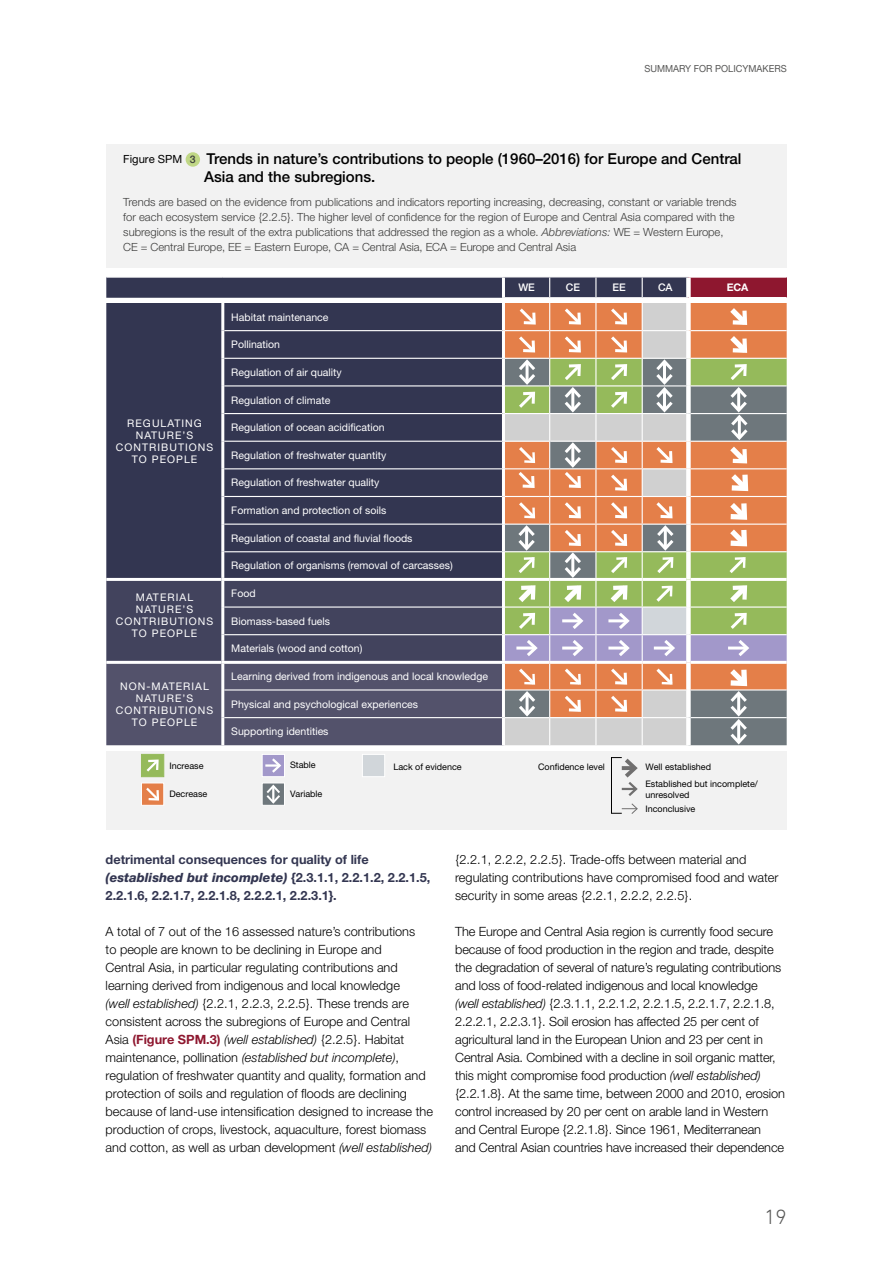
<style>
.page{position:relative;width:893px;height:1263px;background:#fff}
.page>*{position:absolute;margin:0;border:0;box-sizing:border-box;transform-origin:0 0}
.t1{font:300 21px "DIN Next LT Pro";color:#575756}
.t2{font:500 15px/18px "Helvetica Neue LT Pro";color:#000}
.t3{font:300 12.75px/18px "Helvetica Neue LT Std";letter-spacing:-.01em;color:#000}
.t4{font:700 12.75px/18px "Helvetica Neue LT Std";color:#333651}
.t5{font:300 11.25px/15px "Helvetica Neue LT Std";color:#3c3c3b}
.t6{font:10.5px "Helvetica Neue LT Std";color:#fff}
.t7{font:10.5px/12px "Helvetica Neue LT Std";letter-spacing:.1em;color:#fff;text-align:center}
.t8{font:500 10.5px "Helvetica Neue LT Pro";color:#fff}
.t9{font:700 10.5px "Helvetica Neue LT Pro";color:#fff}
.t10{font:9.75px "Helvetica Neue LT Std";color:#575756;scale:.95 1}
.t11{font:9px/17.2px "Helvetica Neue LT Pro";color:#000}
.s1{font-weight:400;font-size:11.25px}
.s2{font-size:10.5px;color:#3c3c3b}
.s3{font-style:italic}
.s4{font-weight:800;font-style:italic}
.s5{font-weight:700;color:#8e172f}
</style>
<div class="page">
<div style="left:106px;top:751px;width:681px;height:78px;background:#f2f2f2"></div>
<div style="left:106px;top:145px;width:681px;height:123px;background:#f2f2f2"></div>
<div style="left:186px;top:152px;width:14px;height:15px;background:#c0d786;border-radius:50%"></div>
<svg style="left:106px;top:277px;width:681px;height:469px;background:#786e71"></svg>
<svg style="left:622px;top:758px;width:16px;height:56px"></svg>
<div style="left:611px;top:757px;width:11px;height:57px;border:1px solid #000"></div>
<div style="left:362px;top:754px;width:23px;height:23px;background:#d1d6da;border:1px solid #fff"></div>
<div style="left:141px;top:783px;width:23px;height:22px;background:#e47f49;border:1px solid #fff"></div>
<svg style="left:146px;top:787px;width:13px;height:14px"></svg>
<div style="left:262px;top:754px;width:23px;height:23px;background:#a298ca;border:1px solid #fff"></div>
<hr style="left:265px;top:764px;width:15px;height:3px;background:#fff">
<svg style="left:270px;top:758px;width:11px;height:15px"></svg>
<div style="left:141px;top:754px;width:23px;height:23px;background:#95ba5b"></div>
<svg style="left:146px;top:759px;width:13px;height:13px"></svg>
<div style="left:262px;top:783px;width:23px;height:22px;background:#6e777c;border:1px solid #fff"></div>
<svg style="left:264px;top:783px;width:18px;height:22px"></svg>
<p class="t10" style="left:644px;top:63px;width:151px">SUMMARY FOR POLICYMAKERS</p>
<p class="t2" style="left:204px;top:150px;width:539px;text-indent:-81px"><span class="s1">Figure SPM</span> <span class="s2">3</span> Trends in nature’s contributions to people (1960–2016) for Europe and Central<br>Asia and the subregions.</p>
<p class="t5" style="left:123px;top:194px;width:615px">Trends are based on the evidence from publications and indicators reporting increasing, decreasing, constant or variable trends for each ecosystem service {2.2.5}. The higher level of confidence for the region of Europe and Central Asia compared with the subregions is the result of the extra publications that addressed the region as a whole. <span class="s3">Abbreviations:</span> WE = Western Europe, CE = Central Europe, EE = Eastern Europe, CA = Central Asia, ECA = Europe and Central Asia</p>
<p class="t8" style="left:518px;top:281px;width:18px">WE</p>
<p class="t8" style="left:566px;top:281px;width:16px">CE</p>
<p class="t8" style="left:612px;top:281px;width:15px">EE</p>
<p class="t8" style="left:658px;top:281px;width:16px">CA</p>
<p class="t9" style="left:727px;top:281px;width:23px">ECA</p>
<p class="t7" style="left:116px;top:417px;width:99px">REGULATING<br>NATURE’S<br>CONTRIBUTIONS<br>TO PEOPLE</p>
<p class="t6" style="left:231px;top:311px;width:99px">Habitat maintenance</p>
<p class="t6" style="left:231px;top:338px;width:50px">Pollination</p>
<p class="t6" style="left:231px;top:366px;width:112px">Regulation of air quality</p>
<p class="t6" style="left:231px;top:393px;width:100px">Regulation of climate</p>
<p class="t6" style="left:231px;top:421px;width:155px">Regulation of ocean acidification</p>
<p class="t6" style="left:231px;top:449px;width:156px">Regulation of freshwater quantity</p>
<p class="t6" style="left:231px;top:476px;width:150px">Regulation of freshwater quality</p>
<p class="t6" style="left:231px;top:504px;width:156px">Formation and protection of soils</p>
<p class="t6" style="left:231px;top:532px;width:183px">Regulation of coastal and fluvial floods</p>
<p class="t6" style="left:231px;top:559px;width:223px">Regulation of organisms (removal of carcasses)</p>
<p class="t7" style="left:116px;top:591px;width:99px">MATERIAL<br>NATURE’S<br>CONTRIBUTIONS<br>TO PEOPLE</p>
<p class="t6" style="left:231px;top:587px;width:26px">Food</p>
<p class="t6" style="left:231px;top:615px;width:100px">Biomass-based fuels</p>
<p class="t6" style="left:231px;top:642px;width:133px">Materials (wood and cotton)</p>
<p class="t7" style="left:116px;top:680px;width:99px">NON-MATERIAL<br>NATURE’S<br>CONTRIBUTIONS<br>TO PEOPLE</p>
<p class="t11" style="left:169px;top:757px;width:36px">Increase</p>
<p class="t11" style="left:169px;top:785px;width:39px">Decrease</p>
<p class="t6" style="left:231px;top:670px;width:258px">Learning derived from indigenous and local knowledge</p>
<p class="t6" style="left:231px;top:697px;width:188px">Physical and psychological experiences</p>
<p class="t6" style="left:231px;top:725px;width:99px">Supporting identities</p>
<p class="t11" style="left:290px;top:756px;width:27px">Stable</p>
<p class="t11" style="left:290px;top:785px;width:34px">Variable</p>
<p class="t11" style="left:393px;top:758px;width:70px">Lack of evidence</p>
<p class="t11" style="left:538px;top:758px;width:68px">Confidence level</p>
<p class="t11" style="left:645px;top:757px;width:114px">Well established<br>Established but incomplete/</p>
<p class="t11" style="left:645px;top:787px;width:52px;line-height:14.4px">unresolved<br>Inconclusive</p>
<p class="t4" style="left:106px;top:850px;width:326px">detrimental consequences for quality of life <span class="s4">(established but incomplete)</span> {2.3.1.1, 2.2.1.2, 2.2.1.5,<br>2.2.1.6, 2.2.1.7, 2.2.1.8, 2.2.2.1, 2.2.3.1}.</p>
<p class="t3" style="left:106px;top:922px;width:329px">A total of 7 out of the 16 assessed nature’s contributions<br>to people are known to be declining in Europe and<br>Central Asia, in particular regulating contributions and learning derived from indigenous and local knowledge<br><span class="s3">(well established)</span> {2.2.1, 2.2.3, 2.2.5}. These trends are consistent across the subregions of Europe and Central Asia <span class="s5">(Figure SPM.3)</span> <span class="s3">(well established)</span> {2.2.5}. Habitat maintenance, pollination <span class="s3">(established but incomplete)</span>, regulation of freshwater quantity and quality, formation and protection of soils and regulation of floods are declining because of land-use intensification designed to increase the production of crops, livestock, aquaculture, forest biomass and cotton, as well as urban development <span class="s3">(well established)</span></p>
<p class="t3" style="left:455px;top:850px;width:325px">{2.2.1, 2.2.2, 2.2.5}. Trade-offs between material and regulating contributions have compromised food and water security in some areas {2.2.1, 2.2.2, 2.2.5}.</p>
<p class="t3" style="left:455px;top:922px;width:331px">The Europe and Central Asia region is currently food secure because of food production in the region and trade, despite the degradation of several of nature’s regulating contributions and loss of food-related indigenous and local knowledge<br><span class="s3">(well established)</span> {2.3.1.1, 2.2.1.2, 2.2.1.5, 2.2.1.7, 2.2.1.8, 2.2.2.1, 2.2.3.1}. Soil erosion has affected 25 per cent of agricultural land in the European Union and 23 per cent in Central Asia. Combined with a decline in soil organic matter, this might compromise food production <span class="s3">(well established) </span>{2.2.1.8}. At the same time, between 2000 and 2010, erosion control increased by 20 per cent on arable land in Western and Central Europe {2.2.1.8}. Since 1961, Mediterranean<br>and Central Asian countries have increased their dependence</p>
<h1 class="t1" style="left:764px;top:1205px;width:24px">19</h1>
</div>
